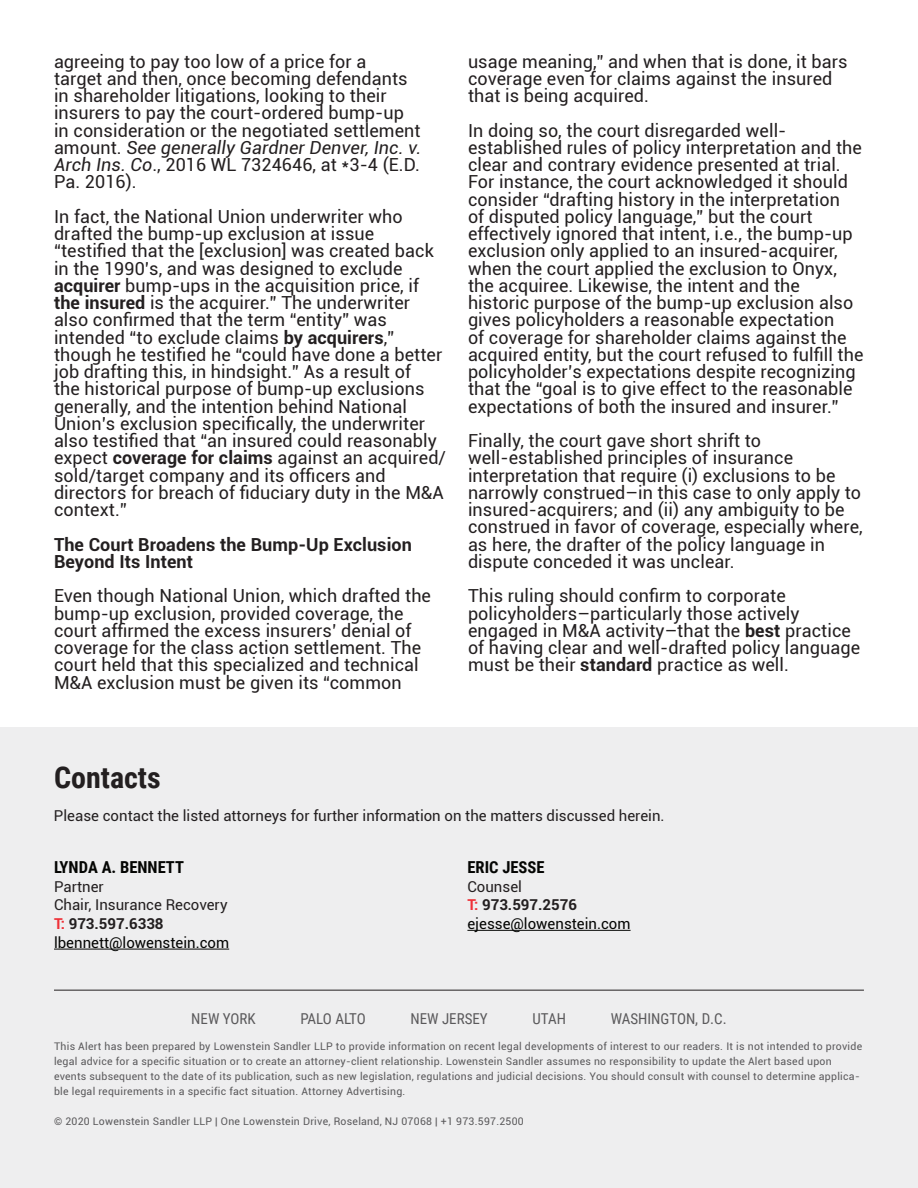
<style>
.page{position:relative;width:918px;height:1188px;background:#fff}
.page>*{position:absolute;margin:0;border:0;box-sizing:border-box;transform-origin:0 0}
.t1{font:700 30px "Roboto Condensed";color:#231f20}
.Body{font:18px/17.2px "Roboto";letter-spacing:.005em;color:#231f20}
.Body-2{font:700 18px/17.2px "Roboto";letter-spacing:.005em;color:#231f20}
.Body-3{font:700 16.5px "Roboto Condensed";color:#040503}
.Body-4{font:15px/18.8px "Roboto";color:#231f20}
.Body-5{font:15px "Roboto";color:#040503}
.t2{font:15px "Roboto Condensed";color:#5a595b}
.Body-6{font:700 15px/18.8px "Roboto";color:#231f20}
.t3{font:15px "Roboto Condensed";letter-spacing:-.025em;color:#5a595b}
.t4{font:10.5px/15px "Roboto";letter-spacing:.025em;color:#5a595b}
.s1{font-style:italic}
.s2{font-weight:700}
.s3{font-weight:700;color:#ee3037}
.s4{font-weight:400}
.s5{color:#ee3037}
</style>
<div class="page">
<div style="left:0;top:727px;width:918px;height:461px;background:#eeeeef"></div>
<hr style="left:467px;top:930px;width:164px;height:1px;background:#040503">
<hr style="left:54px;top:990px;width:810px;height:1px;background:#231f20">
<hr style="left:54px;top:949px;width:175px;height:1px;background:#040503">
<p class="Body" style="left:54px;top:52px;width:369px">agreeing to pay too low of a price for a<br>target and then, once becoming defendants in shareholder litigations, looking to their insurers to pay the court-ordered bump-up in consideration or the negotiated settlement amount. <span class="s1">See generally Gardner Denver, Inc. v.<br>Arch Ins. Co</span>., 2016 WL 7324646, at *3-4 (E.D.<br>Pa. 2016).</p>
<p class="Body" style="left:54px;top:207px;width:394px">In fact, the National Union underwriter who drafted the bump-up exclusion at issue “testified that the [exclusion] was created back in the 1990’s, and was designed to exclude <span class="s2">acquirer</span> bump-ups in the acquisition price, if <span class="s2">the insured</span> is the acquirer.” The underwriter also confirmed that the term “entity” was intended “to exclude claims <span class="s2">by acquirers</span>,” though he testified he “could have done a better job drafting this, in hindsight.” As a result of<br>the historical purpose of bump-up exclusions generally, and the intention behind National Union’s exclusion specifically, the underwriter also testified that “an insured could reasonably expect <span class="s2">coverage for claims</span> against an acquired/ sold/target company and its officers and directors for breach of fiduciary duty in the M&amp;A context.”</p>
<p class="Body-2" style="left:54px;top:535px;width:359px">The Court Broadens the Bump-Up Exclusion<br>Beyond Its Intent</p>
<p class="Body" style="left:54px;top:587px;width:379px">Even though National Union, which drafted the bump-up exclusion, provided coverage, the court affirmed the excess insurers’ denial of coverage for the class action settlement. The court held that this specialized and technical M&amp;A exclusion must be given its “common</p>
<p class="Body" style="left:468px;top:52px;width:381px">usage meaning,” and when that is done, it bars coverage even for claims against the insured that is being acquired.</p>
<p class="Body" style="left:468px;top:121px;width:397px">In doing so, the court disregarded well&shy;established rules of policy interpretation and the clear and contrary evidence presented at trial.<br>For instance, the court acknowledged it should consider “drafting history in the interpretation<br>of disputed policy language,” but the court effectively ignored that intent, i.e., the bump-up exclusion only applied to an insured-acquirer, when the court applied the exclusion to Onyx, the acquiree. Likewise, the intent and the historic purpose of the bump-up exclusion also gives policyholders a reasonable expectation<br>of coverage for shareholder claims against the acquired entity, but the court refused to fulfill the policyholder’s expectations despite recognizing that the “goal is to give effect to the reasonable expectations of both the insured and insurer.”</p>
<p class="Body" style="left:468px;top:431px;width:396px">Finally, the court gave short shrift to well-established principles of insurance interpretation that require (i) exclusions to be narrowly construed–in this case to only apply to insured-acquirers; and (ii) any ambiguity to be construed in favor of coverage, especially where, as here, the drafter of the policy language in dispute conceded it was unclear.</p>
<p class="Body" style="left:468px;top:587px;width:394px">This ruling should confirm to corporate policyholders–particularly those actively engaged in M&amp;A activity–that the <span class="s2">best</span> practice of having clear and well-drafted policy language must be their <span class="s2">standard</span> practice as well.</p>
<p class="t1" style="left:54px;top:756px;width:108px">Contacts</p>
<p class="Body-4" style="left:54px;top:806px;width:612px">Please contact the listed attorneys for further information on the matters discussed herein.</p>
<p class="Body-3" style="left:54px;top:856px;width:132px">LYNDA A. BENNETT</p>
<p class="Body-4" style="left:54px;top:876px;width:175px">Partner<br>Chair, Insurance Recovery<br><span class="s3">T:</span> <span class="s2">973.597.6338</span></p>
<p class="Body-5" style="left:54px;top:932px;width:177px">lbennett@lowenstein.com</p>
<p class="Body-3" style="left:467px;top:856px;width:79px">ERIC JESSE</p>
<p class="Body-6" style="left:467px;top:876px;width:111px"><span class="s4">Counsel<br></span><span class="s5">T:</span> 973.597.2576</p>
<p class="Body-5" style="left:467px;top:913px;width:165px">ejesse@lowenstein.com</p>
<p class="t2" style="left:191px;top:1008px;width:66px">NEW YORK</p>
<p class="t3" style="left:300px;top:1008px;width:67px">PALO ALTO</p>
<p class="t2" style="left:410px;top:1008px;width:79px">NEW JERSEY</p>
<p class="t2" style="left:532px;top:1008px;width:35px">UTAH</p>
<p class="t2" style="left:611px;top:1008px;width:117px">WASHINGTON, D.C.</p>
<p class="t4" style="left:54px;top:1039px;width:810px">This Alert has been prepared by Lowenstein Sandler LLP to provide information on recent legal developments of interest to our readers. It is not intended to provide legal advice for a specific situation or to create an attorney-client relationship. Lowenstein Sandler assumes no responsibility to update the Alert based upon events subsequent to the date of its publication, such as new legislation, regulations and judicial decisions. You should consult with counsel to determine applica&shy;ble legal requirements in a specific fact situation. Attorney Advertising.</p>
<p class="t4" style="left:54px;top:1114px;width:471px">© 2020 Lowenstein Sandler LLP | One Lowenstein Drive, Roseland, NJ 07068 | +1 973.597.2500</p>
</div>
